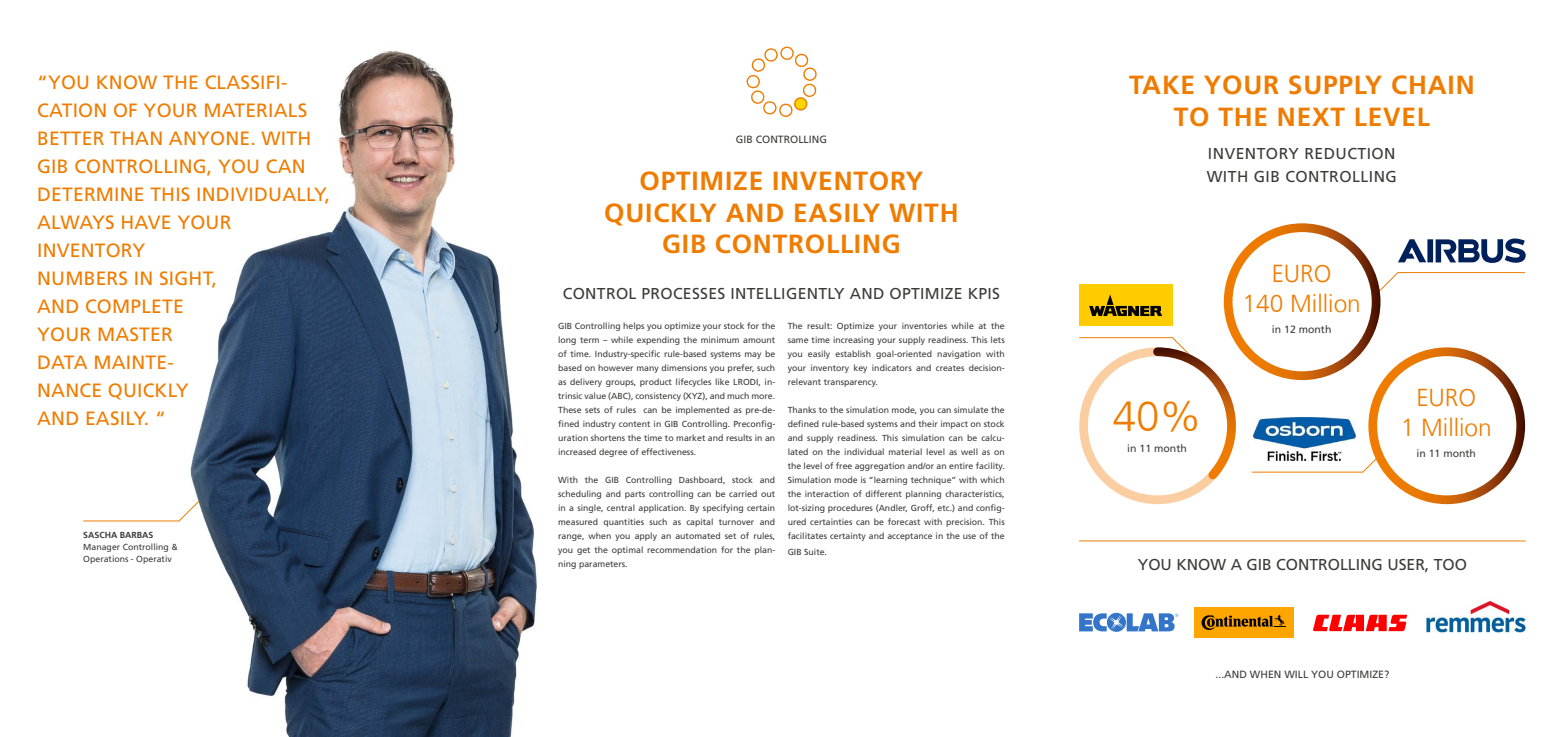
<style>
.page{position:relative;width:1558px;height:737px;background:#fff}
.page>*{position:absolute;margin:0;border:0;box-sizing:border-box;transform-origin:0 0}
.t1{font:300 42px "Frutiger LT Com";color:#ef7c00}
.t2{font:700 26.25px/31.5px "Frutiger LT Com";letter-spacing:.03em;color:#ef7c00;text-align:center}
.t3{font:300 24.5px/29.4px "Frutiger LT Com";color:#ef7c00;text-align:center}
.t4{font:19.25px/28px "Frutiger LT Com";letter-spacing:.01em;color:#ef7c00}
.t5{font:15.75px/22.8px "Frutiger LT Com";letter-spacing:.02em;color:#3b3b3a}
.t6{font:15.75px "Frutiger LT Com";color:#3b3b3a}
.t7{font:10.5px "Frutiger LT Com";color:#3b3b3a}
.t8{font:8.75px/14px "Frutiger LT Com";color:#3b3b3a;text-align:justify}
.t9{font:700 8.75px "Frutiger LT Com";color:#3b3b3a}
</style>
<div class="page">
<img style="left:162px;top:51px;width:375px;height:686px">
<svg style="left:83px;top:500px;width:117px;height:21px"></svg>
<hr style="left:1079px;top:540px;width:446px;height:1px;background:#ef7c00">
<svg style="left:746px;top:46px;width:71px;height:71px"></svg>
<svg style="left:795px;top:98px;width:12px;height:12px"></svg>
<div style="left:794px;top:97px;width:13px;height:14px;border:1px solid #ef7c00;border-radius:50%"></div>
<svg style="left:1376px;top:272px;width:150px;height:21px"></svg>
<svg style="left:1251px;top:451px;width:133px;height:22px"></svg>
<img style="left:1253px;top:417px;width:102px;height:43px">
<div style="left:1079px;top:284px;width:93px;height:42px;background:#fc0"></div>
<svg style="left:1089px;top:294px;width:73px;height:22px"></svg>
<svg style="left:1398px;top:239px;width:127px;height:24px"></svg>
<svg style="left:1313px;top:614px;width:94px;height:17px"></svg>
<img style="left:1426px;top:600px;width:100px;height:33px">
<svg style="left:1079px;top:613px;width:99px;height:19px"></svg>
<div style="left:1194px;top:607px;width:99px;height:30px;background:#ffa500"></div>
<svg style="left:1201px;top:614px;width:84px;height:16px"></svg>
<div style="left:1368px;top:347px;width:157px;height:157px;border:9px solid #fff;border-radius:50%"></div>
<div style="left:1224px;top:223px;width:156px;height:157px;border:9px solid #fff;border-radius:50%"></div>
<div style="left:1079px;top:347px;width:157px;height:157px;border:9px solid #fbcea2;border-radius:50%"></div>
<svg style="left:1079px;top:337px;width:161px;height:150px"></svg>
<p class="t4" style="left:37px;top:68px;width:294px">“YOU KNOW THE CLASSIFI-<br>CATION OF YOUR MATERIALS<br>BETTER THAN ANYONE. WITH<br>GIB CONTROLLING, YOU CAN<br>DETERMINE THIS INDIVIDUALLY,<br>ALWAYS HAVE YOUR<br>INVENTORY<br>NUMBERS IN SIGHT,<br>AND COMPLETE<br>YOUR MASTER<br>DATA MAINTE-<br>NANCE QUICKLY<br>AND EASILY. “</p>
<p class="t9" style="left:83px;top:529px;width:72px">SASCHA BARBAS</p>
<p class="t8" style="left:83px;top:541px;width:96px;line-height:12.2px">Manager Controlling &amp;<br>Operations - Operativ</p>
<p class="t7" style="left:736px;top:133px;width:93px">GIB CONTROLLING</p>
<h2 class="t2" style="left:604px;top:166px;width:356px">OPTIMIZE INVENTORY<br>QUICKLY AND EASILY WITH<br>GIB CONTROLLING</h2>
<h3 class="t5" style="left:563px;top:282px;width:439px">CONTROL PROCESSES INTELLIGENTLY AND OPTIMIZE KPIS</h3>
<p class="t8" style="left:558px;top:319px;width:219px">GIB Controlling helps you optimize your stock for the long term – while expending the minimum amount of time. Industry-specific rule-based systems may be based on however many dimensions you prefer, such as delivery groups, product lifecycles like LRODI, in&shy;trinsic value (ABC), consistency (XYZ), and much more.<br>These sets of rules can be implemented as pre-de&shy;fined industry content in GIB Controlling. Preconfig&shy;uration shortens the time to market and results in an increased degree of effectiveness.</p>
<p class="t8" style="left:558px;top:473px;width:219px">With the GIB Controlling Dashboard, stock and scheduling and parts controlling can be carried out in a single, central application. By specifying certain measured quantities such as capital turnover and range, when you apply an automated set of rules, you get the optimal recommendation for the plan&shy;ning parameters.</p>
<p class="t8" style="left:787px;top:319px;width:219px">The result: Optimize your inventories while at the same time increasing your supply readiness. This lets you easily establish goal-oriented navigation with your inventory key indicators and creates decision&shy;relevant transparency.</p>
<p class="t8" style="left:787px;top:403px;width:219px">Thanks to the simulation mode, you can simulate the defined rule-based systems and their impact on stock and supply readiness. This simulation can be calcu&shy;lated on the individual material level as well as on the level of free aggregation and/or an entire facility.<br>Simulation mode is ”learning technique” with which the interaction of different planning characteristics, lot-sizing procedures (Andler, Groff, etc.) and config&shy;ured certainties can be forecast with precision. This facilitates certainty and acceptance in the use of the</p>
<p class="t8" style="left:787px;top:544px;width:41px">GIB Suite.</p>
<h2 class="t2" style="left:1129px;top:69px;width:347px">TAKE YOUR SUPPLY CHAIN<br>TO THE NEXT LEVEL</h2>
<h3 class="t5" style="left:1206px;top:142px;width:192px">INVENTORY REDUCTION<br>WITH GIB CONTROLLING</h3>
<h1 class="t1" style="left:1112px;top:392px;width:90px">40%</h1>
<p class="t7" style="left:1127px;top:442px;width:61px">in 11 month</p>
<h3 class="t3" style="left:1242px;top:259px;width:120px">EURO<br>140 Million</h3>
<p class="t7" style="left:1272px;top:323px;width:61px">in 12 month</p>
<h3 class="t3" style="left:1400px;top:383px;width:93px">EURO<br>1 Million</h3>
<p class="t7" style="left:1416px;top:447px;width:61px">in 11 month</p>
<h3 class="t6" style="left:1138px;top:555px;width:331px">YOU KNOW A GIB CONTROLLING USER, TOO</h3>
<p class="t7" style="left:1215px;top:668px;width:175px">...AND WHEN WILL YOU OPTIMIZE?</p>
</div>
